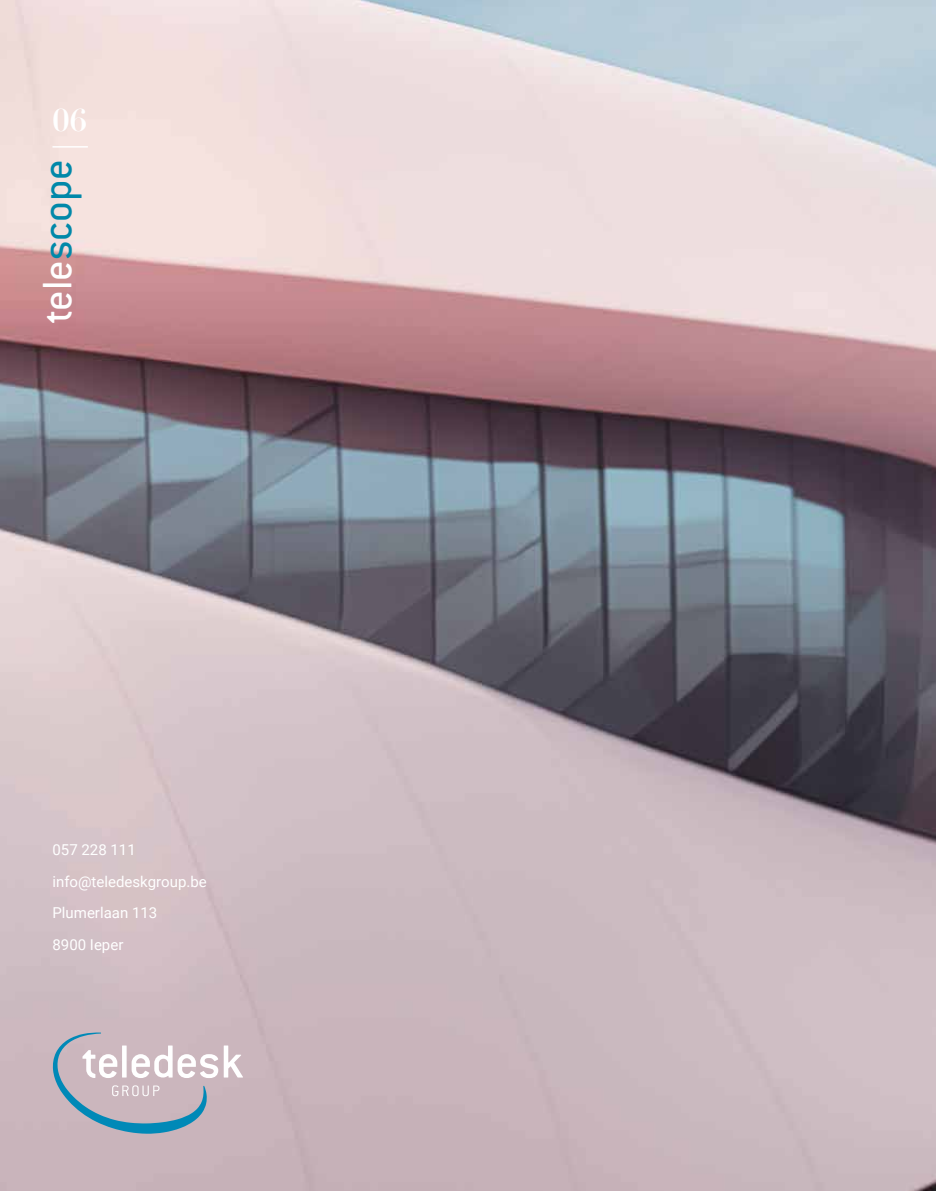
<style>
.page{position:relative;width:936px;height:1191px;background:#fff}
.page>*{position:absolute;margin:0;border:0;box-sizing:border-box;transform-origin:0 0}
.t1{font:45.15px "Conduit ITC";color:#0088a9}
.t2{font:700 30.9px "Didot LT Pro";color:#fff}
.t3{font:15px/31.5px "Roboto";color:#fff}
.s1{color:#fff}
</style>
<div class="page">
<img style="left:0;top:0;width:935px;height:1191px">
<svg style="left:224px;top:1045px;width:19px;height:32px"></svg>
<svg style="left:52px;top:1032px;width:166px;height:101px;background:#bcb9c3"></svg>
<hr style="left:52px;top:146px;width:36px;height:2px;background:#fff">
<h2 class="t2" style="left:52px;top:101px;width:36px">06</h2>
<h1 class="t1" style="left:30px;top:323px;width:165px;rotate:-90deg"><span class="s1">tele</span>scope</h1>
<p class="t3" style="left:52px;top:833px;width:156px">057 228 111 info@teledeskgroup.be<br>Plumerlaan 113<br>8900 Ieper</p>
</div>
